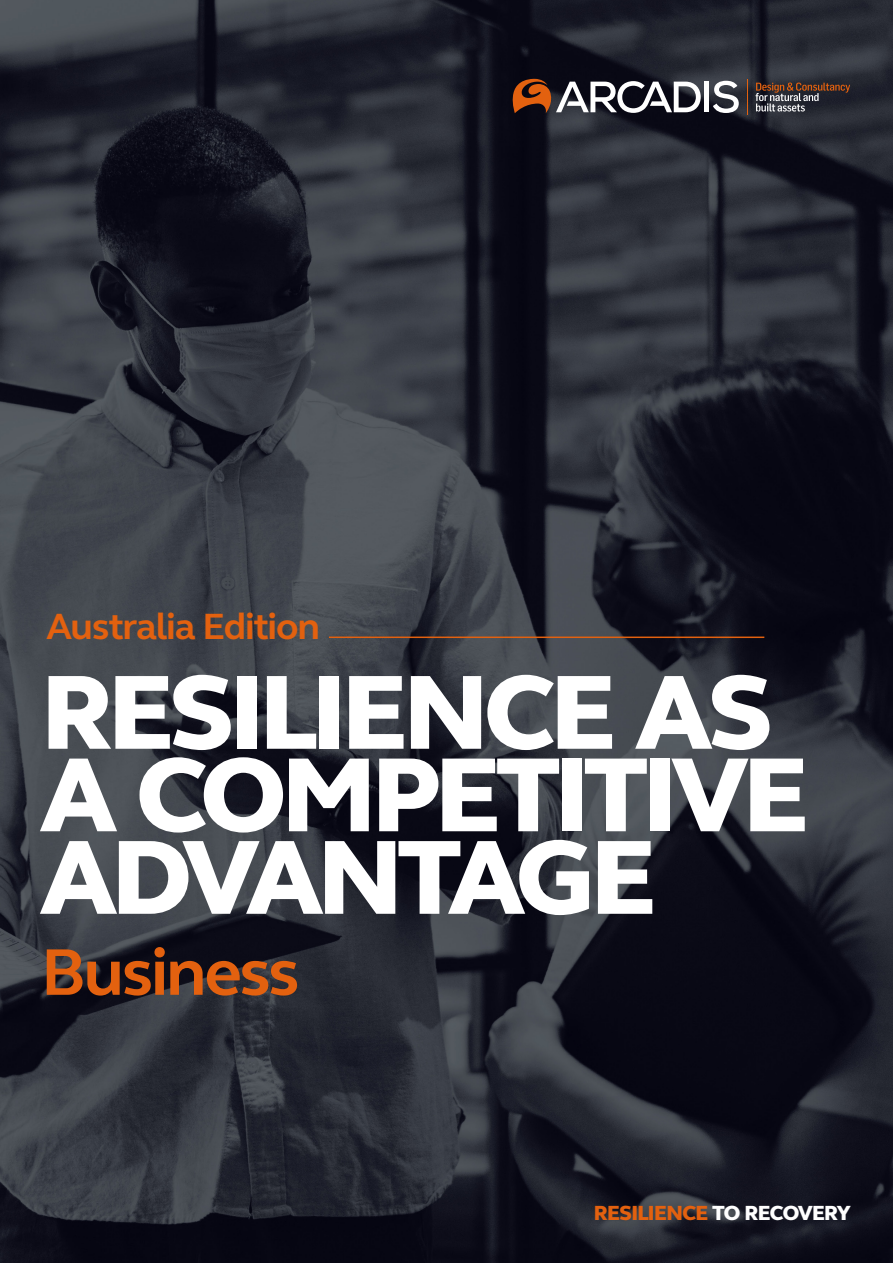
<style>
.page{position:relative;width:893px;height:1263px;background:#fff}
.page>*{position:absolute;margin:0;border:0;box-sizing:border-box;transform-origin:0 0}
.t1{font:800 108.15px/82.5px "FS Elliot Pro";letter-spacing:-.045em;color:#fff}
.t2{font:700 67.5px "FS Elliot Pro";letter-spacing:-.03em;color:#e3610f}
.t3{font:700 37.5px "FS Elliot Pro";letter-spacing:-.03em;color:#e3610f}
.t4{font:800 21px "FS Elliot Pro";letter-spacing:-.03em;color:#e3610f}
.s1{color:#fff}
</style>
<div class="page">
<img style="left:0;top:0;width:893px;height:1263px">
<svg style="left:755px;top:83px;width:95px;height:29px;background:#4f4444"></svg>
<div style="left:704px;top:82px;width:5px;height:30px;background:#fff"></div>
<svg style="left:713px;top:81px;width:26px;height:32px"></svg>
<svg style="left:513px;top:79px;width:188px;height:34px"></svg>
<hr style="left:747px;top:79px;width:1px;height:36px;background:#e3610f">
<hr style="left:329px;top:636px;width:435px;height:2px;background:#e3610f">
<p class="t3" style="left:46px;top:602px;width:275px">Australia Edition</p>
<p class="t1" style="left:41px;top:670px;width:769px">RESILIENCE AS<br>A COMPETITIVE<br>ADVANTAGE</p>
<p class="t2" style="left:41px;top:927px;width:260px">Business</p>
<p class="t4" style="left:594px;top:1199px;width:258px">RESILIENCE <span class="s1">TO RECOVERY</span></p>
</div>
